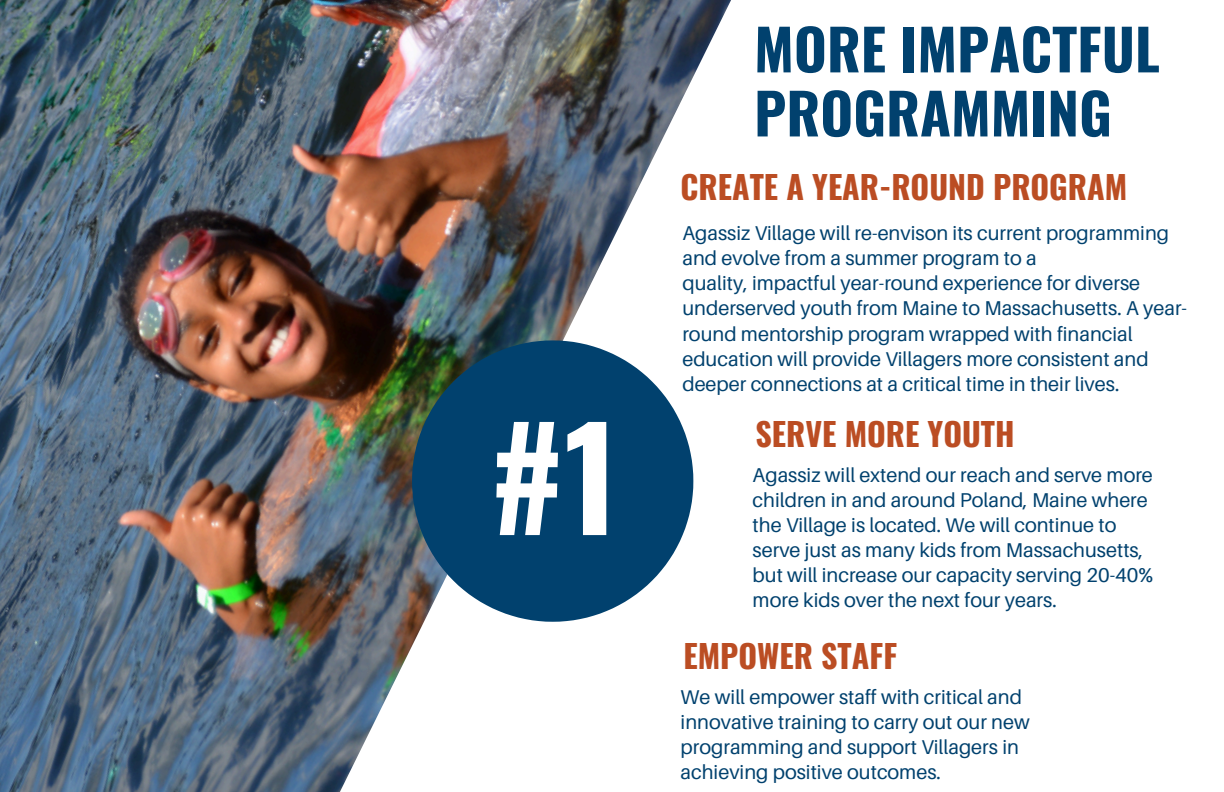
<style>
.page{position:relative;width:1224px;height:792px;background:#fff}
.page>*{position:absolute;margin:0;border:0;box-sizing:border-box;transform-origin:0 0}
.t1{font:700 139.6px "Oswald";color:#fff}
.t2{font:700 56.4px/64px "Oswald";color:#01416e}
.t3{font:700 32px "Oswald";color:#bb4d23}
.t4{font:20px/24.8px "Aileron";color:#01416e}
</style>
<div class="page">
<img style="left:0;top:0;width:731px;height:792px">
<svg style="left:412px;top:340px;width:281px;height:282px;background:#285b7d"></svg>
<h1 class="t1" style="left:490px;top:369px;width:130px">#1</h1>
<p class="t2" style="left:754px;top:15px;width:407px">MORE IMPACTFUL<br>PROGRAMMING</p>
<h2 class="t3" style="left:681px;top:161px;width:448px">CREATE A YEAR-ROUND PROGRAM</h2>
<p class="t4" style="left:682px;top:220px;width:506px">Agassiz Village will re-envison its current programming and evolve from a summer program to a<br>quality, impactful year-round experience for diverse underserved youth from Maine to Massachusetts. A year&shy;round mentorship program wrapped with financial education will provide Villagers more consistent and deeper connections at a critical time in their lives.</p>
<p class="t3" style="left:755px;top:409px;width:261px">SERVE MORE YOUTH</p>
<h3 class="t4" style="left:753px;top:462px;width:402px">Agassiz will extend our reach and serve more children in and around Poland, Maine where the Village is located. We will continue to serve just as many kids from Massachusetts, but will increase our capacity serving 20-40% more kids over the next four years.</h3>
<p class="t3" style="left:683px;top:631px;width:215px">EMPOWER STAFF</p>
<h3 class="t4" style="left:681px;top:684px;width:351px">We will empower staff with critical and innovative training to carry out our new programming and support Villagers in achieving positive outcomes.</h3>
</div>
